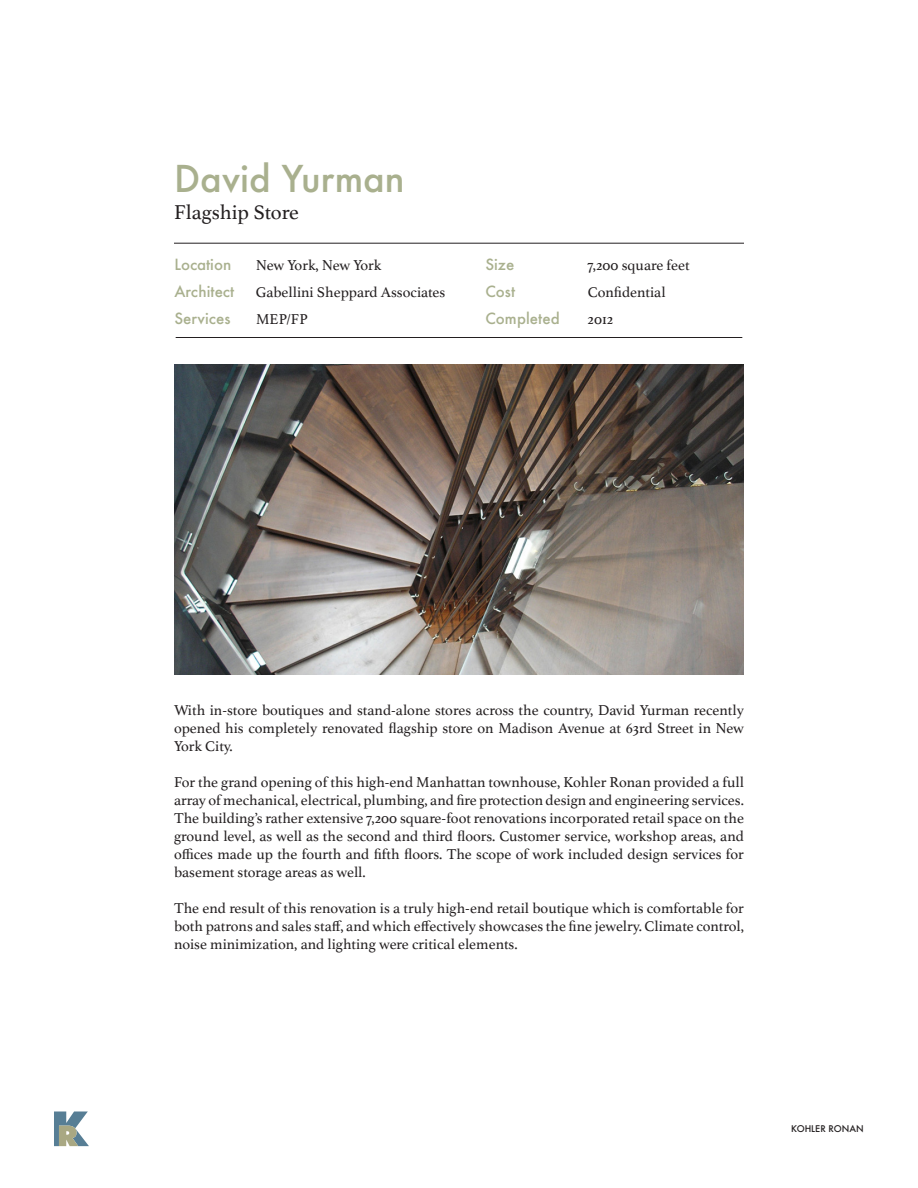
<style>
.page{position:relative;width:918px;height:1188px;background:#fff}
.page>*{position:absolute;margin:0;border:0;box-sizing:border-box;transform-origin:0 0}
.t1{font:500 36px "Futura";color:#a9b08e}
.t2{font:21px "Athelas";color:#231f20}
.t3{font:15px/18px "Athelas";color:#231f20;text-align:justify}
.t4{font:500 15px "Futura";color:#a9b08e}
.t5{font:500 9px "Futura";color:#231f20}
</style>
<div class="page">
<svg style="left:54px;top:1111px;width:35px;height:35px"></svg>
<img style="left:174px;top:364px;width:570px;height:311px">
<hr style="left:176px;top:337px;width:566px;height:1px;background:#231f20">
<hr style="left:174px;top:243px;width:570px;height:1px;background:#231f20">
<p class="t1" style="left:174px;top:154px;width:232px">David Yurman</p>
<p class="t2" style="left:174px;top:195px;width:126px">Flagship Store</p>
<p class="t4" style="left:174px;top:254px;width:58px">Location</p>
<p class="t3" style="left:256px;top:255px;width:127px">New York, New York</p>
<p class="t4" style="left:174px;top:281px;width:61px">Architect</p>
<p class="t3" style="left:256px;top:282px;width:191px">Gabellini Sheppard Associates</p>
<p class="t4" style="left:174px;top:308px;width:58px">Services</p>
<p class="t3" style="left:256px;top:309px;width:53px">MEP/FP</p>
<p class="t4" style="left:485px;top:254px;width:30px">Size</p>
<p class="t3" style="left:588px;top:255px;width:104px">7,200 square feet</p>
<p class="t4" style="left:485px;top:281px;width:31px">Cost</p>
<p class="t3" style="left:588px;top:282px;width:79px">Confidential</p>
<p class="t4" style="left:485px;top:308px;width:76px">Completed</p>
<p class="t3" style="left:587px;top:309px;width:27px">2012</p>
<p class="t3" style="left:174px;top:700px;width:572px">With in-store boutiques and stand-alone stores across the country, David Yurman recently opened his completely renovated flagship store on Madison Avenue at 63rd Street in New York City.</p>
<p class="t3" style="left:174px;top:772px;width:571px">For the grand opening of this high-end Manhattan townhouse, Kohler Ronan provided a full array of mechanical, electrical, plumbing, and fire protection design and engineering services.<br>The building’s rather extensive 7,200 square-foot renovations incorporated retail space on the ground level, as well as the second and third floors. Customer service, workshop areas, and offices made up the fourth and fifth floors. The scope of work included design services for basement storage areas as well.</p>
<p class="t3" style="left:174px;top:898px;width:572px">The end result of this renovation is a truly high-end retail boutique which is comfortable for both patrons and sales staff, and which effectively showcases the fine jewelry. Climate control, noise minimization, and lighting were critical elements.</p>
<p class="t5" style="left:791px;top:1123px;width:74px">KOHLER RONAN</p>
</div>
